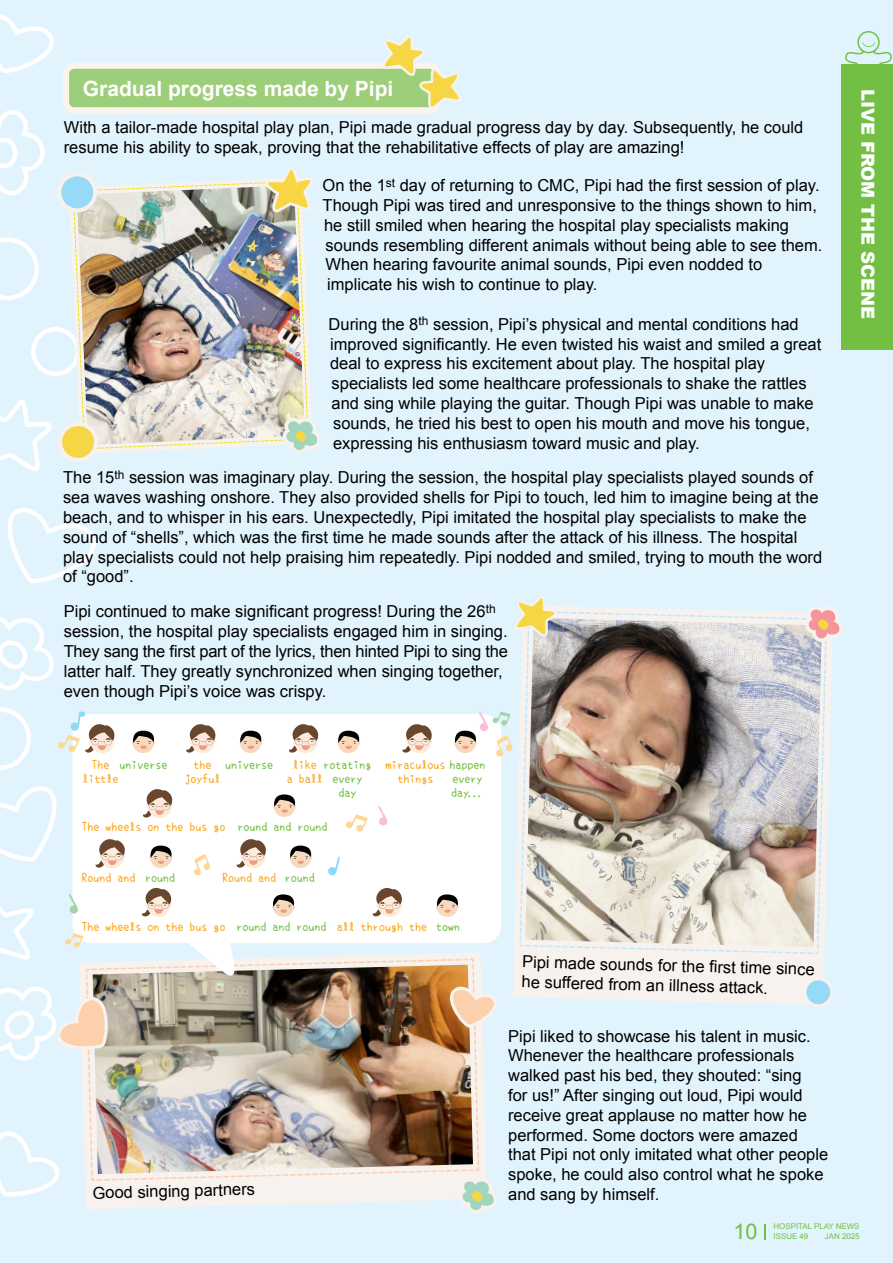
<style>
.page{position:relative;width:893px;height:1263px;background:#e1f4fd}
.page>*{position:absolute;margin:0;border:0;box-sizing:border-box;transform-origin:0 0}
.t1{font:21.6px "Arial";color:#72bf44}
.t2{font:700 21px "Arial";color:#fff}
.t3{font:900 18px "Arial";color:#fff}
.t4{font:16.5px/19.8px "Arial";color:#000}
.t5{font:12px/14.4px "Naikai Font";color:#faa61a;text-align:center}
.t6{font:12px/14.4px "Naikai Font";color:#72bf44;text-align:center}
.t7{font:7.95px/9.8px "Arial";color:#72bf44}
.s1{color:#72bf44}
</style>
<div class="page">
<svg style="left:8px;top:508px;width:88px;height:75px"></svg>
<svg style="left:0;top:338px;width:52px;height:134px"></svg>
<div style="left:31px;top:327px;width:49px;height:49px;border:4px solid #fff;border-radius:50%"></div>
<svg style="left:0;top:14px;width:54px;height:59px"></svg>
<svg style="left:0;top:237px;width:39px;height:63px"></svg>
<svg style="left:0;top:110px;width:45px;height:86px"></svg>
<div style="left:66px;top:66px;width:371px;height:44px;background:#9dcf7a;border-radius:9px"></div>
<div style="left:63px;top:63px;width:377px;height:50px;border:6px solid #fbf4ed;border-radius:9px"></div>
<svg style="left:764px;top:1224px;width:2px;height:15px"></svg>
<div style="left:58px;top:422px;width:40px;height:40px;background:#f7f2ed;border-radius:50%"></div>
<div style="left:62px;top:426px;width:32px;height:32px;background:#f7d645;border-radius:50%"></div>
<div style="left:57px;top:172px;width:40px;height:40px;background:#f7f2ed;border-radius:50%"></div>
<div style="left:61px;top:176px;width:32px;height:32px;background:#96daf8;border-radius:50%"></div>
<img style="left:72px;top:167px;width:249px;height:287px">
<svg style="left:382px;top:35px;width:79px;height:74px"></svg>
<img style="left:0;top:596px;width:843px;height:618px">
<div style="left:842px;top:64px;width:51px;height:286px;background:#72bf44"></div>
<svg style="left:845px;top:31px;width:47px;height:33px"></svg>
<p class="t2" style="left:83px;top:74px;width:312px">Gradual progress made by Pipi</p>
<p class="t4" style="left:64px;top:118px;width:741px">With a tailor-made hospital play plan, Pipi made gradual progress day by day. Subsequently, he could resume his ability to speak, proving that the rehabilitative effects of play are amazing!</p>
<p class="t4" style="left:323px;top:176px;width:501px">On the 1<sup>st</sup> day of returning to CMC, Pipi had the first session of play.<br>Though Pipi was tired and unresponsive to the things shown to him, he still smiled when hearing the hospital play specialists making sounds resembling different animals without being able to see them.<br>When hearing favourite animal sounds, Pipi even nodded to implicate his wish to continue to play.</p>
<p class="t4" style="left:329px;top:314px;width:494px">During the 8<sup>th</sup> session, Pipi’s physical and mental conditions had improved significantly. He even twisted his waist and smiled a great deal to express his excitement about play. The hospital play specialists led some healthcare professionals to shake the rattles and sing while playing the guitar. Though Pipi was unable to make sounds, he tried his best to open his mouth and move his tongue, expressing his enthusiasm toward music and play.</p>
<p class="t4" style="left:63px;top:468px;width:761px">The 15<sup>th</sup> session was imaginary play. During the session, the hospital play specialists played sounds of sea waves washing onshore. They also provided shells for Pipi to touch, led him to imagine being at the beach, and to whisper in his ears. Unexpectedly, Pipi imitated the hospital play specialists to make the sound of “shells”, which was the first time he made sounds after the attack of his illness. The hospital play specialists could not help praising him repeatedly. Pipi nodded and smiled, trying to mouth the word of “good”.</p>
<p class="t4" style="left:64px;top:602px;width:446px">Pipi continued to make significant progress! During the 26<sup>th </sup>session, the hospital play specialists engaged him in singing.<br>They sang the first part of the lyrics, then hinted Pipi to sing the latter half. They greatly synchronized when singing together, even though Pipi’s voice was crispy.</p>
<p class="t5" style="left:83px;top:757px;width:37px">The little</p>
<p class="t6" style="left:120px;top:757px;width:49px">universe</p>
<p class="t5" style="left:287px;top:757px;width:37px">like<br>a ball</p>
<p class="t6" style="left:324px;top:757px;width:49px">rotating every day</p>
<p class="t5" style="left:398px;top:757px;width:89px;text-align:left;text-indent:-12px">miraculous <span class="s1">happen </span>things</p>
<p class="t5" style="left:185px;top:757px;width:37px">the joyful</p>
<p class="t6" style="left:225px;top:757px;width:49px">universe</p>
<p class="t6" style="left:451px;top:771px;width:34px;text-align:left">every day...</p>
<p class="t5" style="left:82px;top:820px;width:248px">The wheels on the bus go <span class="s1">round and round</span></p>
<p class="t5" style="left:82px;top:871px;width:95px">Round and <span class="s1">round</span></p>
<p class="t5" style="left:222px;top:871px;width:94px">Round and <span class="s1">round</span></p>
<p class="t5" style="left:82px;top:920px;width:380px">The wheels on the bus go <span class="s1">round and round</span> all through the <span class="s1">town</span></p>
<p class="t4" style="left:522px;top:953px;width:294px;rotate:1deg">Pipi made sounds for the fi rst time since he suffered from an illness attack.</p>
<p class="t4" style="left:508px;top:1026px;width:322px">Pipi liked to showcase his talent in music.<br>Whenever the healthcare professionals walked past his bed, they shouted: “sing<br>for us!” After singing out loud, Pipi would receive great applause no matter how he performed. Some doctors were amazed that Pipi not only imitated what other people spoke, he could also control what he spoke</p>
<p class="t4" style="left:93px;top:1182px;width:164px;rotate:-1deg">Good singing partners</p>
<p class="t4" style="left:508px;top:1184px;width:153px">and sang by himself.</p>
<p class="t3" style="left:881px;top:89px;width:232px;rotate:90deg">LIVE FROM THE SCENE</p>
<h1 class="t1" style="left:733px;top:1218px;width:26px">10</h1>
<p class="t7" style="left:774px;top:1222px;width:87px">HOSPITAL PLAY NEWS<br>ISSUE 49</p>
<p class="t7" style="left:825px;top:1231px;width:36px">JAN 2025</p>
</div>
